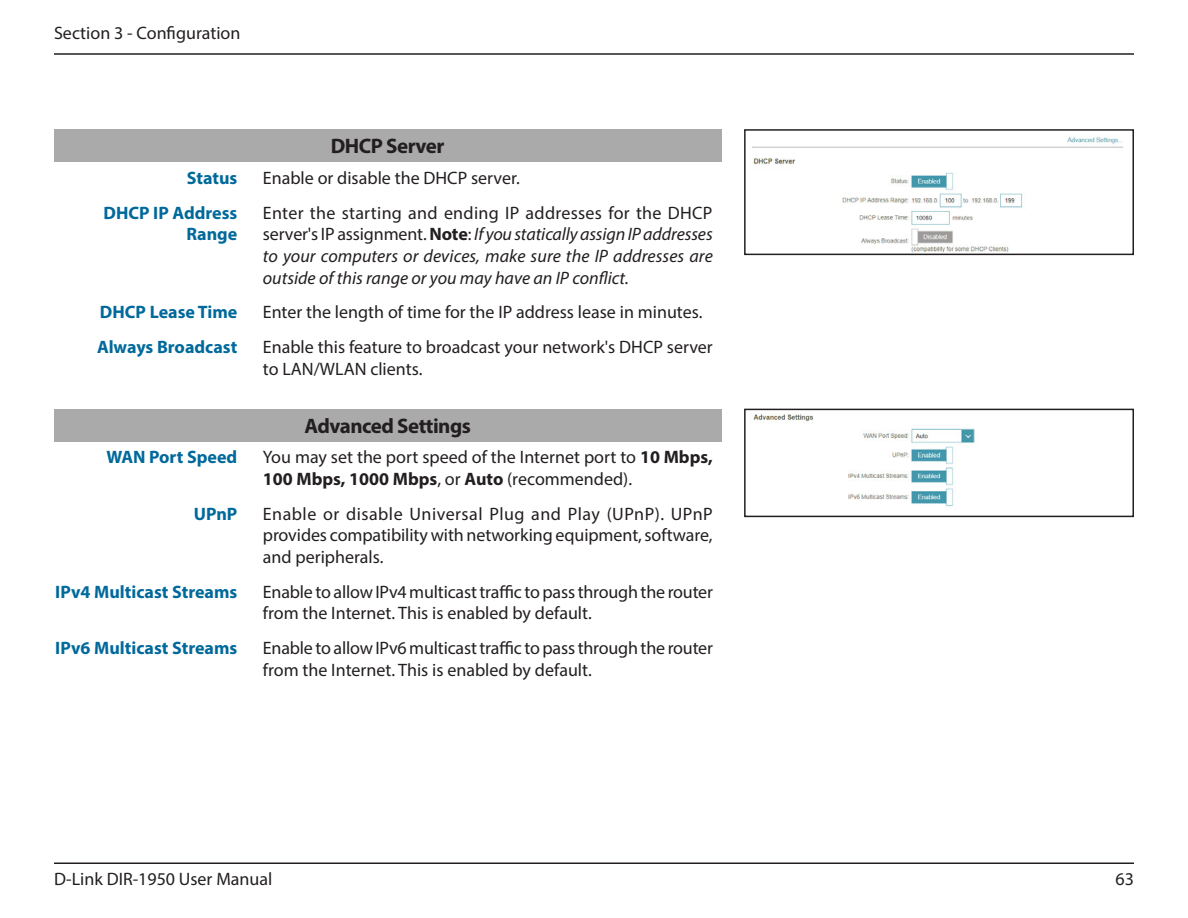
<style>
.page{position:relative;width:1188px;height:918px;background:#fff}
.page>*{position:absolute;margin:0;border:0;box-sizing:border-box;transform-origin:0 0}
.UI_Titles{font:700 21px "Myriad Pro";letter-spacing:-.025em;color:#231f20}
.Body_12{font:18px/21.6px "Myriad Pro";color:#231f20}
.Body_12-2{font:italic 18px/21.6px "Myriad Pro";color:#231f20;text-align:justify}
.Blue_Body_Titles{font:700 18px/21.6px "Myriad Pro";color:#00699b;text-align:right}
.s1{font-style:normal}
.s2{font-weight:700;font-style:normal}
.s3{font-weight:700}
</style>
<div class="page">
<hr style="left:54px;top:53px;width:1080px;height:2px;background:#231f20">
<hr style="left:54px;top:862px;width:1080px;height:2px;background:#231f20">
<img style="left:751px;top:136px;width:372px;height:116px">
<div style="left:744px;top:129px;width:390px;height:126px;border:2px solid #231f20"></div>
<img style="left:753px;top:414px;width:222px;height:93px">
<div style="left:744px;top:409px;width:390px;height:108px;border:2px solid #231f20"></div>
<div style="left:54px;top:129px;width:667px;height:33px;background:#aaa"></div>
<div style="left:54px;top:409px;width:667px;height:32px;background:#aaa"></div>
<p class="Body_12" style="left:54px;top:22px;width:188px">Section 3 - Configuration</p>
<p class="UI_Titles" style="left:331px;top:133px;width:115px">DHCP Server</p>
<p class="Blue_Body_Titles" style="left:187px;top:167px;width:52px">Status</p>
<p class="Body_12" style="left:263px;top:167px;width:258px">Enable or disable the DHCP server.</p>
<p class="Blue_Body_Titles" style="left:104px;top:201px;width:135px">DHCP IP Address<br>Range</p>
<p class="Body_12-2" style="left:263px;top:202px;width:451px"><span class="s1">Enter the starting and ending IP addresses for the DHCP server's IP assignment.</span> <span class="s2">Note</span><span class="s1">:</span> If you statically assign IP addresses to your computers or devices, make sure the IP addresses are outside of this range or you may have an IP conflict.</p>
<p class="Blue_Body_Titles" style="left:100px;top:301px;width:139px">DHCP Lease Time</p>
<p class="Body_12" style="left:263px;top:301px;width:441px">Enter the length of time for the IP address lease in minutes.</p>
<p class="Blue_Body_Titles" style="left:97px;top:336px;width:142px">Always Broadcast</p>
<p class="Body_12" style="left:263px;top:336px;width:451px">Enable this feature to broadcast your network's DHCP server to LAN/WLAN clients.</p>
<p class="UI_Titles" style="left:304px;top:412px;width:168px">Advanced Settings</p>
<p class="Blue_Body_Titles" style="left:106px;top:446px;width:133px">WAN Port Speed</p>
<p class="Body_12" style="left:263px;top:446px;width:451px">You may set the port speed of the Internet port to <span class="s3">10 Mbps,<br>100 Mbps, 1000 Mbps</span>, or <span class="s3">Auto</span> (recommended).</p>
<p class="Blue_Body_Titles" style="left:194px;top:502px;width:45px">UPnP</p>
<p class="Body_12" style="left:263px;top:503px;width:451px;text-align:justify">Enable or disable Universal Plug and Play (UPnP). UPnP provides compatibility with networking equipment, software, and peripherals.</p>
<p class="Blue_Body_Titles" style="left:55px;top:580px;width:184px">IPv4 Multicast Streams</p>
<p class="Body_12" style="left:263px;top:581px;width:452px">Enable to allow IPv4 multicast traffic to pass through the router from the Internet. This is enabled by default.</p>
<p class="Blue_Body_Titles" style="left:55px;top:637px;width:184px">IPv6 Multicast Streams</p>
<p class="Body_12" style="left:263px;top:637px;width:452px">Enable to allow IPv6 multicast traffic to pass through the router from the Internet. This is enabled by default.</p>
<p class="Body_12" style="left:54px;top:868px;width:220px">D-Link DIR-1950 User Manual</p>
<p class="Body_12" style="left:1116px;top:868px;width:20px">63</p>
</div>
